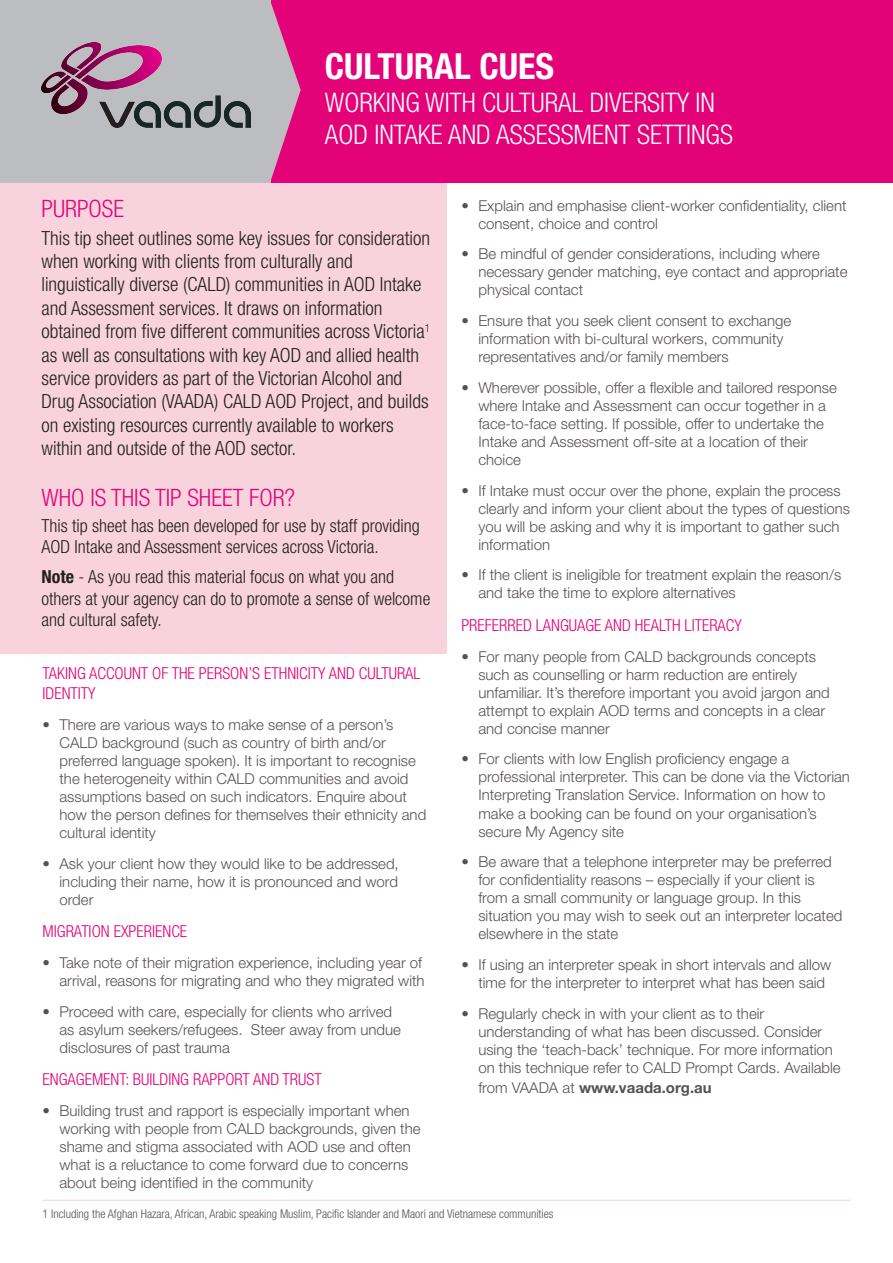
<style>
.page{position:relative;width:893px;height:1263px;background:#fff}
.page>*{position:absolute;margin:0;border:0;box-sizing:border-box;transform-origin:0 0}
.t1{font:700 condensed 36px "Helvetica Neue";color:#fff}
.t2{font:300 condensed 27px/32.4px "Helvetica Neue";color:#fff}
.t3{font:300 condensed 24px "Helvetica Neue";color:#e40278}
.t4{font:300 condensed 19.5px/23.4px "Helvetica Neue";color:#231f20}
.t5{font:300 condensed 18px/21.6px "Helvetica Neue";color:#231f20}
.t6{font:300 condensed 16.5px/19.8px "Helvetica Neue";color:#e40278}
.t7{font:300 15px/18px "Helvetica Neue";color:#584f55}
.t8{font:700 15px "Helvetica Neue";color:#584f55}
.t9{font:300 condensed 12px "Helvetica Neue";color:#584f55}
.s1{font-weight:700}
.s2{font-weight:300}
</style>
<div class="page">
<div style="left:0;top:152px;width:446px;height:501px;background:#f8d3dd"></div>
<div style="left:247px;top:0;width:646px;height:183px;background:#e40278"></div>
<svg style="left:270px;top:0;width:31px;height:183px"></svg>
<div style="left:0;top:0;width:270px;height:183px;background:#bcbdc0"></div>
<img style="left:41px;top:42px;width:210px;height:86px">
<hr style="left:43px;top:1200px;width:807px;height:1px;background:#f8d3dd">
<h1 class="t1" style="left:325px;top:45px;width:231px">CULTURAL CUES</h1>
<h2 class="t2" style="left:325px;top:86px;width:392px">working with cultural diversity in<br>AOD</h2>
<h2 class="t2" style="left:374px;top:118px;width:360px">Intake and Assessment settings</h2>
<h3 class="t3" style="left:41px;top:195px;width:84px">Purpose</h3>
<h3 class="t4" style="left:41px;top:226px;width:390px">This tip sheet outlines some key issues for consideration when working with clients from culturally and linguistically diverse (CALD</h3>
<h3 class="t4" style="left:226px;top:273px;width:130px">) communities in AOD</h3>
<h3 class="t4" style="left:41px;top:273px;width:390px;text-indent:338px">Intake and Assessment services. It draws on information obtained from five different communities across Victoria<sup>1 </sup>as well as consultations with key AOD</h3>
<h3 class="t4" style="left:41px;top:343px;width:379px;text-indent:264px">and allied health service providers as part of the Victorian Alcohol and<br>Drug Association (VAADA</h3>
<h3 class="t4" style="left:214px;top:390px;width:20px">) CALD</h3>
<h3 class="t4" style="left:266px;top:390px;width:12px">AOD</h3>
<h3 class="t4" style="left:41px;top:390px;width:389px;text-indent:260px">Project, and builds on existing resources currently available to workers within and outside of the AOD</h3>
<h3 class="t4" style="left:251px;top:436px;width:47px">sector.</h3>
<h3 class="t3" style="left:41px;top:483px;width:255px">Who is this tip sheet for?</h3>
<p class="t5" style="left:41px;top:514px;width:380px">This tip sheet has been developed for use by staff providing<br>AOD</p>
<p class="t5" style="left:41px;top:532px;width:354px;line-height:30.2px;text-indent:33px">Intake and Assessment services across Victoria.<br><span class="s1">NOTE</span> - As you read this material focus on what you and</p>
<p class="t5" style="left:41px;top:587px;width:390px">others at your agency can do to promote a sense of welcome and cultural safety.</p>
<p class="t6" style="left:43px;top:663px;width:376px">Taking account of the person’s ethnicity and cultural identity</p>
<p class="t7" style="left:60px;top:715px;width:368px;text-indent:-17px">• There are various ways to make sense of a person’s CALD background (such as country of birth and/or preferred language spoken). It is important to recognise the heterogeneity within CALD communities and avoid assumptions based on such indicators. Enquire about how the person defines for themselves their ethnicity and cultural identity</p>
<p class="t7" style="left:60px;top:854px;width:341px;text-align:justify;text-indent:-17px">• Ask your client how they would like to be addressed, including their name, how it is pronounced and word order</p>
<p class="t6" style="left:43px;top:921px;width:146px">Migration experience</p>
<p class="t7" style="left:43px;top:953px;width:384px;text-align:right">• Take note of their migration experience, including year of arrival, reasons for migrating and who they migrated with</p>
<p class="t7" style="left:60px;top:1002px;width:343px;text-indent:-17px">• Proceed with care, especially for clients who arrived as asylum seekers/refugees. Steer away from undue disclosures of past trauma</p>
<p class="t6" style="left:43px;top:1069px;width:277px">Engagement: Building rapport and trust</p>
<p class="t7" style="left:60px;top:1101px;width:362px;text-indent:-17px">• Building trust and rapport is especially important when working with people from CALD backgrounds, given the shame and stigma associated with AOD use and often what is a reluctance to come forward due to concerns about being identified in the community</p>
<p class="t7" style="left:478px;top:196px;width:370px;text-indent:-17px">• Explain and emphasise client-worker confidentiality, client consent, choice and control</p>
<p class="t7" style="left:478px;top:245px;width:371px;text-indent:-17px">• Be mindful of gender considerations, including where necessary gender matching, eye contact and appropriate physical contact</p>
<p class="t7" style="left:478px;top:311px;width:314px;text-indent:-17px">• Ensure that you seek client consent to exchange information with bi-cultural workers, community representatives and/or family members</p>
<p class="t7" style="left:478px;top:378px;width:360px;text-indent:-17px">• Wherever possible, offer a flexible and tailored response where Intake and Assessment can occur together in a face-to-face setting. If possible, offer to undertake the Intake and Assessment off-site at a location of their choice</p>
<p class="t7" style="left:478px;top:481px;width:373px;text-indent:-17px">• If Intake must occur over the phone, explain the process clearly and inform your client about the types of questions you will be asking and why it is important to gather such information</p>
<p class="t7" style="left:478px;top:566px;width:364px;text-indent:-17px">• If the client is ineligible for treatment explain the reason/s and take the time to explore alternatives</p>
<p class="t6" style="left:461px;top:615px;width:282px">Preferred language and health literacy</p>
<p class="t7" style="left:478px;top:647px;width:353px;text-indent:-17px">• For many people from CALD backgrounds concepts such as counselling or harm reduction are entirely unfamiliar. It’s therefore important you avoid jargon and attempt to explain AOD terms and concepts in a clear and concise manner</p>
<p class="t7" style="left:478px;top:750px;width:373px;text-indent:-17px">• For clients with low English proficiency engage a professional interpreter. This can be done via the Victorian Interpreting Translation Service. Information on how to make a booking can be found on your organisation’s secure My Agency site</p>
<p class="t7" style="left:478px;top:852px;width:365px;text-indent:-17px">• Be aware that a telephone interpreter may be preferred for confidentiality reasons – especially if your client is from a small community or language group. In this situation you may wish to seek out an interpreter located elsewhere in the state</p>
<p class="t7" style="left:478px;top:955px;width:354px;text-indent:-17px">• If using an interpreter speak in short intervals and allow time for the interpreter to interpret what has been said</p>
<p class="t7" style="left:478px;top:1004px;width:364px;text-indent:-17px">• Regularly check in with your client as to their understanding of what has been discussed. Consider using the ‘teach-back’ technique. For more information on this technique refer to CALD Prompt Cards. Available</p>
<p class="t8" style="left:478px;top:1078px;width:235px"><span class="s2">from VAADA at</span> www.vaada.org.au</p>
<p class="t9" style="left:43px;top:1206px;width:512px">1 Including the Afghan Hazara, African, Arabic speaking Muslim, Pacific Islander and Maori and Vietnamese communities</p>
</div>
